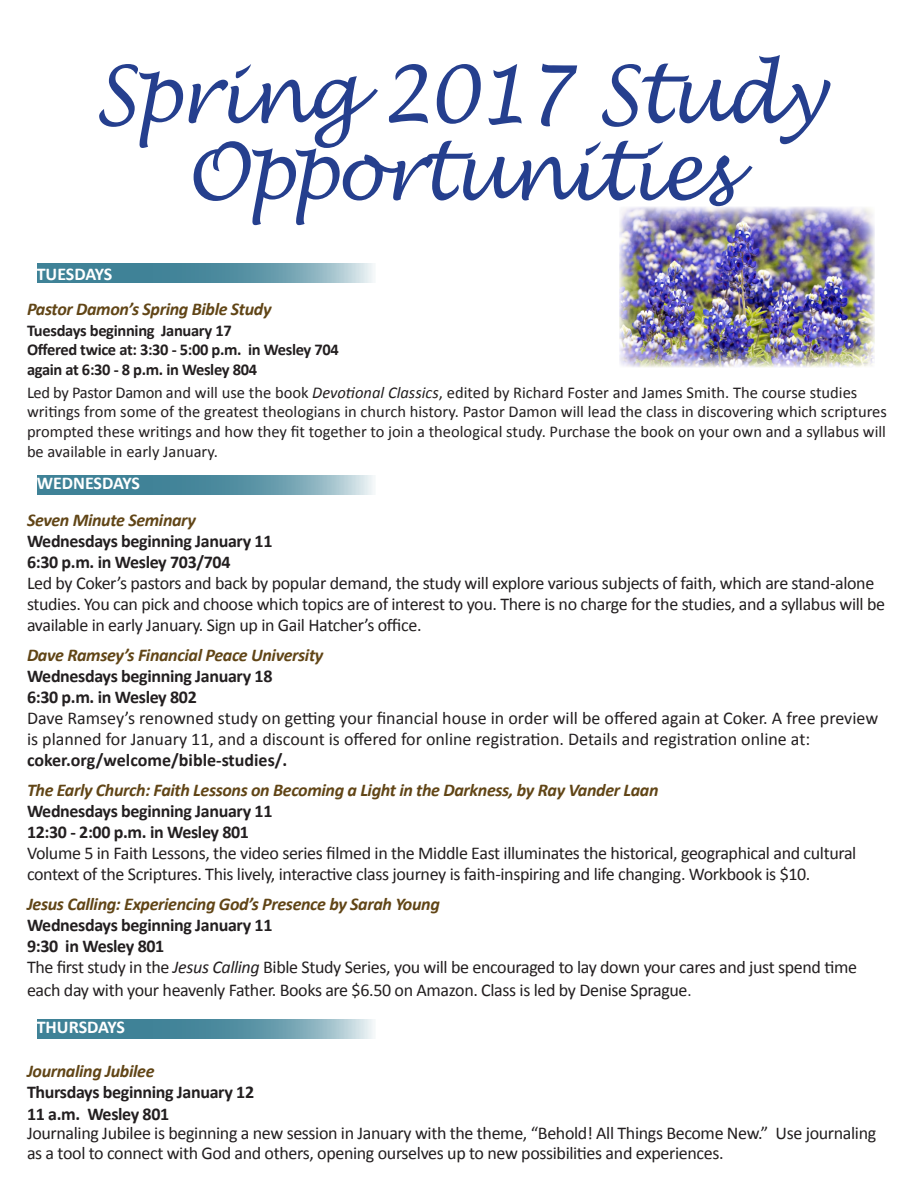
<style>
.page{position:relative;width:918px;height:1188px;background:#fff}
.page>*{position:absolute;margin:0;border:0;box-sizing:border-box;transform-origin:0 0}
.t1{font:italic 78.75px/77.2px "Lucida Handwriting";letter-spacing:-.02em;color:#253f8e;text-align:center;scale:.94 1}
.t2{font:18px/21px "Calibri";letter-spacing:-.02em;color:#231f20}
.t3{font:18px/21px "Calibri";color:#231f20}
.t4{font:italic 700 18px "Calibri";letter-spacing:-.02em;color:#614516}
.t5{font:700 18px "Calibri";letter-spacing:-.02em;color:#231f20}
.t6{font:700 18px "Calibri";letter-spacing:-.005em;color:#fff}
.t7{font:16.5px/19.8px "Calibri";color:#231f20}
.t8{font:700 16.5px "Calibri";letter-spacing:-.02em;color:#231f20}
.s1{font-weight:700}
.s2{font-style:italic}
.s3{font-size:16.5px}
</style>
<div class="page">
<svg style="left:37px;top:264px;width:336px;height:19px;background:#6097a9"></svg>
<svg style="left:37px;top:475px;width:336px;height:20px;background:#6097a9"></svg>
<svg style="left:37px;top:1019px;width:336px;height:20px;background:#6097a9"></svg>
<img style="left:619px;top:207px;width:256px;height:160px">
<p class="t1" style="left:94px;top:59px;width:777px">Spring 2017 Study<br>Opportunities</p>
<p class="t6" style="left:37px;top:261px;width:77px">TUESDAYS</p>
<p class="t4" style="left:27px;top:296px;width:246px">Pastor Damon’s Spring Bible Study</p>
<p class="t8" style="left:27px;top:318px;width:206px">Tuesdays beginning January 17</p>
<p class="t8" style="left:27px;top:338px;width:313px">Offered twice at: 3:30 - 5:00 p.m. in Wesley 704</p>
<p class="t7" style="left:27px;top:358px;width:832px;line-height:22.5px"><span class="s1">again at 6:30 - 8 p.m. in Wesley 804<br></span>Led by Pastor Damon and will use the book <span class="s2">Devotional Classics</span>, edited by Richard Foster and James Smith. The course studies</p>
<p class="t7" style="left:27px;top:402px;width:861px;text-align:justify">writings from some of the greatest theologians in church history. Pastor Damon will lead the class in discovering which scriptures prompted these writings and how they fit together to join a theological study. Purchase the book on your own and a syllabus will be available in early January.</p>
<p class="t6" style="left:37px;top:470px;width:105px">WEDNESDAYS</p>
<p class="t4" style="left:27px;top:507px;width:170px">Seven Minute Seminary</p>
<p class="t5" style="left:27px;top:528px;width:247px">Wednesdays beginning January 11</p>
<p class="t5" style="left:27px;top:549px;width:205px">6:30 p.m. in Wesley 703/704</p>
<p class="t2" style="left:27px;top:572px;width:860px">Led by Coker’s pastors and back by popular demand, the study will explore various subjects of faith, which are stand-alone studies. You can pick and choose which topics are of interest to you. There is no charge for the studies, and a syllabus will be available in early January. Sign up in Gail Hatcher’s office.</p>
<p class="t4" style="left:27px;top:642px;width:298px">Dave Ramsey’s Financial Peace University</p>
<p class="t5" style="left:27px;top:663px;width:247px">Wednesdays beginning January 18</p>
<p class="t5" style="left:27px;top:684px;width:171px">6:30 p.m. in Wesley 802</p>
<p class="t3" style="left:27px;top:707px;width:853px">Dave Ramsey’s renowned study on getting your financial house in order will be offered again at Coker. A free preview is planned for January 11, and a discount is offered for online registration. Details and registration online at: <span class="s1">coker.org/welcome/bible-studies/.</span></p>
<p class="t4" style="left:27px;top:777px;width:633px">The Early Church: Faith Lessons on Becoming a Light in the Darkness, by Ray Vander Laan</p>
<p class="t5" style="left:27px;top:798px;width:247px">Wednesdays beginning January 11</p>
<p class="t5" style="left:27px;top:819px;width:224px">12:30 - 2:00 p.m. in Wesley 801</p>
<p class="t2" style="left:27px;top:842px;width:831px">Volume 5 in Faith Lessons, the video series filmed in the Middle East illuminates the historical, geographical and cultural context of the Scriptures. This lively, interactive class journey is faith-inspiring and life changing. Workbook is $10.</p>
<p class="t4" style="left:27px;top:891px;width:414px">Jesus Calling: Experiencing God’s Presence by Sarah Young</p>
<p class="t5" style="left:27px;top:912px;width:247px">Wednesdays beginning January 11</p>
<p class="t5" style="left:27px;top:933px;width:139px">9:30 in Wesley 801</p>
<p class="t2" style="left:27px;top:955px;width:832px;line-height:22.5px">The first study in the <span class="s2">Jesus Calling</span> Bible Study Series, you will be encouraged to lay down your cares and just spend time each day with your heavenly Father. Books are $6.50 on Amazon. Class is led by Denise Sprague<span class="s3">.</span></p>
<p class="t6" style="left:37px;top:1014px;width:90px">THURSDAYS</p>
<p class="t4" style="left:27px;top:1058px;width:129px">Journaling Jubilee</p>
<p class="t5" style="left:27px;top:1079px;width:229px">Thursdays beginning January 12</p>
<p class="t2" style="left:27px;top:1103px;width:851px;line-height:19.5px"><span class="s1">11 a.m. Wesley 801<br></span>Journaling Jubilee is beginning a new session in January with the theme, “Behold! All Things Become New.” Use journaling as a tool to connect with God and others, opening ourselves up to new possibilities and experiences.</p>
</div>
